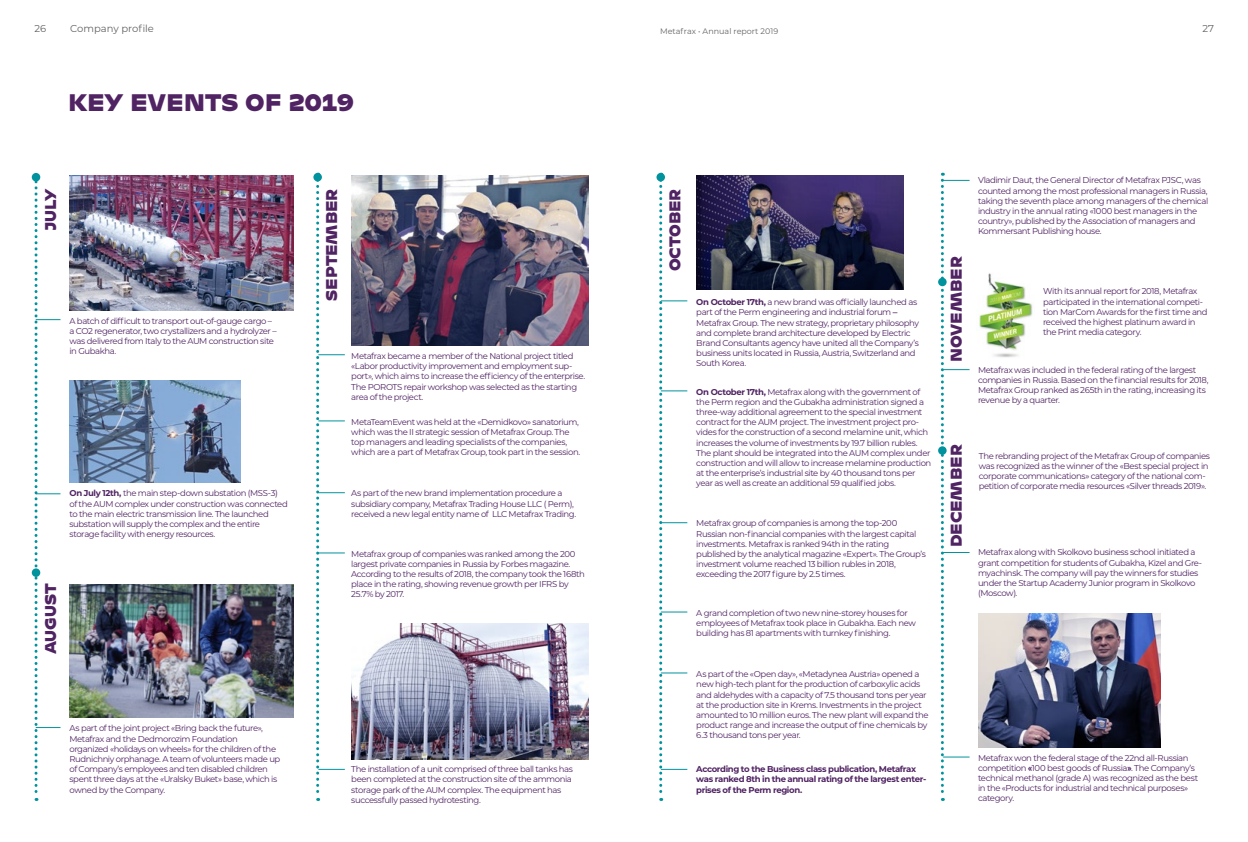
<style>
.page{position:relative;width:1248px;height:842px;background:#fff}
.page>*{position:absolute;margin:0;border:0;box-sizing:border-box;transform-origin:0 0}
.t1{font:23px "Mohol Metafrax";color:#502363}
.t2{font:15px "Mohol Metafrax";color:#502363}
.t3{font:10px "Montserrat";color:#646363}
.t4{font:8.5px/10.2px "Montserrat";letter-spacing:-.05em;color:#502363}
.t5{font:700 8.5px/10.2px "Montserrat";letter-spacing:-.045em;color:#502363}
.t6{font:8px "Montserrat";color:#646363}
.s1{font-weight:700}
.s2{font-family:"Arial"}
.s3{font-family:"Arial";font-weight:700}
</style>
<div class="page">
<img style="left:352px;top:175px;width:236px;height:170px">
<img style="left:352px;top:624px;width:236px;height:135px">
<img style="left:979px;top:273px;width:54px;height:84px">
<img style="left:978px;top:614px;width:182px;height:134px">
<img style="left:69px;top:175px;width:224px;height:136px">
<img style="left:69px;top:380px;width:171px;height:102px">
<img style="left:69px;top:584px;width:224px;height:133px">
<img style="left:696px;top:175px;width:207px;height:114px">
<svg style="left:659px;top:173px;width:28px;height:628px"></svg>
<svg style="left:940px;top:173px;width:29px;height:628px"></svg>
<svg style="left:316px;top:173px;width:29px;height:628px"></svg>
<svg style="left:35px;top:174px;width:25px;height:627px"></svg>
<div style="left:32px;top:173px;width:8px;height:8px;background:#00939e;border-radius:50%"></div>
<div style="left:32px;top:568px;width:8px;height:9px;background:#00939e;border-radius:50%"></div>
<div style="left:313px;top:173px;width:9px;height:8px;background:#00939e;border-radius:50%"></div>
<div style="left:656px;top:173px;width:9px;height:8px;background:#00939e;border-radius:50%"></div>
<div style="left:938px;top:446px;width:8px;height:9px;background:#00939e;border-radius:50%"></div>
<div style="left:938px;top:278px;width:8px;height:8px;background:#00939e;border-radius:50%"></div>
<p class="t3" style="left:70px;top:22px;width:85px">Company profile</p>
<p class="t3" style="left:34px;top:22px;width:13px">26</p>
<p class="t6" style="left:660px;top:26px;width:119px">Metafrax • Annual report 2019</p>
<p class="t3" style="left:1202px;top:22px;width:13px">27</p>
<h1 class="t1" style="left:68px;top:88px;width:287px">KEY EVENTS OF 2019</h1>
<h2 class="t2" style="left:41px;top:230px;width:43px;rotate:-90deg">JULY</h2>
<p class="t4" style="left:69px;top:315px;width:208px">A batch of difficult to transport out-of-gauge cargo – a CO2 regenerator, two crystallizers and a hydrolyzer – was delivered from Italy to the AUM construction site in Gubakha.</p>
<p class="t4" style="left:69px;top:488px;width:220px"><span class="s1">On July 12th,</span> the main step-down substation (MSS-3)<br>of the AUM complex under construction was connected to the main electric transmission line. The launched substation will supply the complex and the entire storage facility with energy resources.</p>
<h2 class="t2" style="left:41px;top:654px;width:72px;rotate:-90deg">AUGUST</h2>
<p class="t4" style="left:69px;top:723px;width:212px">As part of the joint project «Bring back the future», Metafrax and the Dedmorozim Foundation<br>organized «holidays on wheels» for the children of the Rudnichniy orphanage. A team of volunteers made up of Company’s employees and ten disabled children spent three days at the «Uralsky Buket» base, which is owned by the Company.</p>
<h2 class="t2" style="left:322px;top:300px;width:113px;rotate:-90deg">SEPTEMBER</h2>
<p class="t4" style="left:351px;top:351px;width:235px">Metafrax became a member of the National project titled «Labor productivity improvement and employment sup&shy;port», which aims to increase the efficiency of the enterprise.<br>The POROTS repair workshop was selected as the starting area of the project.</p>
<p class="t4" style="left:351px;top:416px;width:230px">MetaTeamEvent was held at the «Demidkovo» sanatorium, which was the II strategic session of Metafrax Group. The top managers and leading specialists of the companies, which are a part of Metafrax Group, took part in the session.</p>
<p class="t4" style="left:351px;top:488px;width:226px">As part of the new brand implementation procedure a subsidiary company, Metafrax Trading House LLC ( Perm), received a new legal entity name of LLC Metafrax Trading.</p>
<p class="t4" style="left:351px;top:548px;width:235px">Metafrax group of companies was ranked among the 200 largest private companies in Russia by Forbes magazine.<br>According to the results of 2018, the company took the 168th place in the rating, showing revenue growth per IFRS by 25.7% by 2017.</p>
<p class="t4" style="left:351px;top:764px;width:223px">The installation of a unit comprised of three ball tanks has been completed at the construction site of the ammonia storage park of the AUM complex. The equipment has successfully passed hydrotesting.</p>
<h2 class="t2" style="left:665px;top:271px;width:84px;rotate:-90deg">OCTOBER</h2>
<p class="t4" style="left:696px;top:297px;width:224px"><span class="s1">On October 17th,</span> a new brand was officially launched as part of the Perm engineering and industrial forum <span class="s2">‒ </span>Metafrax Group. The new strategy, proprietary philosophy and complete brand architecture developed by Electric Brand Consultants agency have united all the Company’s business units located in Russia, Austria, Switzerland and South Korea.</p>
<p class="t4" style="left:696px;top:386px;width:236px"><span class="s1">On October 17th,</span> Metafrax along with the government of the Perm region and the Gubakha administration signed a three-way additional agreement to the special investment contract for the AUM project. The investment project pro&shy;vides for the construction of a second melamine unit, which increases the volume of investments by 19.7 billion rubles.<br>The plant should be integrated into the AUM complex under construction and will allow to increase melamine production at the enterprise’s industrial site by 40 thousand tons per year as well as create an additional 59 qualified jobs.</p>
<p class="t4" style="left:696px;top:518px;width:231px">Metafrax group of companies is among the top-200<br>Russian non-financial companies with the largest capital investments. Metafrax is ranked 94th in the rating published by the analytical magazine «Expert». The Group’s investment volume reached 13 billion rubles in 2018, exceeding the 2017 figure by 2.5 times.</p>
<p class="t4" style="left:696px;top:607px;width:221px">A grand completion of two new nine-storey houses for employees of Metafrax took place in Gubakha. Each new building has 81 apartments with turnkey finishing.</p>
<p class="t4" style="left:696px;top:669px;width:234px">As part of the «Open day», «Metadynea Austria» opened a new high-tech plant for the production of carboxylic acids and aldehydes with a capacity of 7.5 thousand tons per year at the production site in Krems. Investments in the project amounted to 10 million euros. The new plant will expand the product range and increase the output of fine chemicals by 6.3 thousand tons per year.</p>
<p class="t5" style="left:696px;top:764px;width:231px">According to the Business class publication, Metafrax was ranked 8th in the annual rating of the largest enter&shy;prises of the Perm region.</p>
<h2 class="t2" style="left:946px;top:362px;width:108px;rotate:-90deg">NOVEMBER</h2>
<h2 class="t2" style="left:946px;top:547px;width:104px;rotate:-90deg">DECEMBER</h2>
<p class="t4" style="left:977px;top:175px;width:232px">Vladimir Daut, the General Director of Metafrax PJSC, was counted among the most professional managers in Russia, taking the seventh place among managers of the chemical industry in the annual rating «1000 best managers in the country», published by the Association of managers and Kommersant Publishing house.</p>
<p class="t4" style="left:1042px;top:286px;width:166px">With its annual report for 2018, Metafrax participated in the international competi&shy;tion MarCom Awards for the first time and received the highest platinum award in the Print media category.</p>
<p class="t4" style="left:977px;top:364px;width:232px">Metafrax was included in the federal rating of the largest companies in Russia. Based on the financial results for 2018, Metafrax Group ranked as 265th in the rating, increasing its revenue by a quarter.</p>
<p class="t4" style="left:978px;top:450px;width:233px">The rebranding project of the Metafrax Group of companies was recognized as the winner of the «Best special project in corporate communications» category of the national com&shy;petition of corporate media resources «Silver threads 2019».</p>
<p class="t4" style="left:977px;top:547px;width:225px">Metafrax along with Skolkovo business school initiated a grant competition for students of Gubakha, Kizel and Gre&shy;myachinsk. The company will pay the winners for studies under the Startup Academy Junior program in Skolkovo (Moscow).</p>
<p class="t4" style="left:977px;top:752px;width:221px">Metafrax won the federal stage of the 22nd all-Russian competition <span class="s3">«</span>100 best goods of Russia<span class="s3">»</span>. The Company’s technical methanol (grade A) was recognized as the best in the «Products for industrial and technical purposes» category.</p>
</div>
